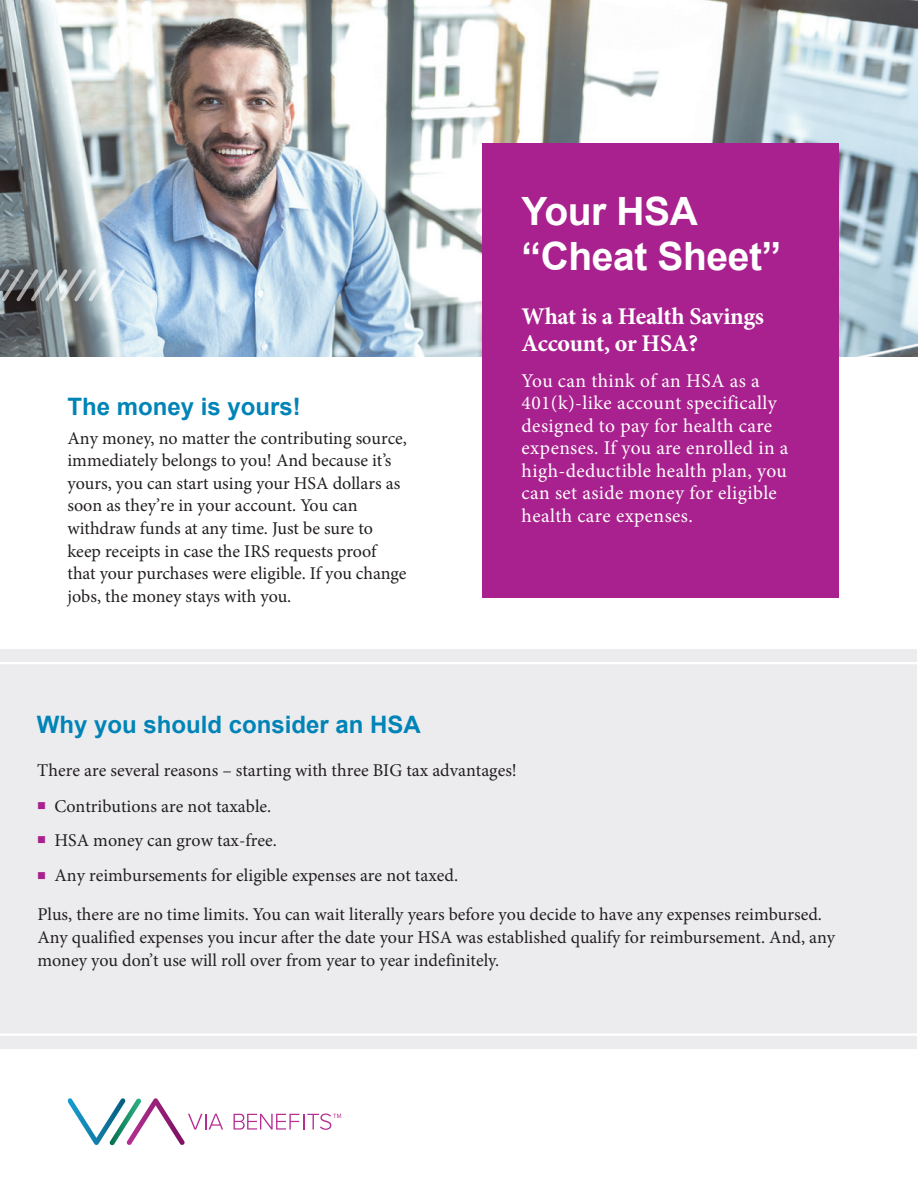
<style>
.page{position:relative;width:918px;height:1188px;background:#fff}
.page>*{position:absolute;margin:0;border:0;box-sizing:border-box;transform-origin:0 0}
.t1{font:700 39px/45px "Arial";letter-spacing:-.01em;color:#fff}
.t2{font:700 24px "Arial";color:#0084b7}
.t3{font:700 24px/27px "Minion Pro";letter-spacing:-.01em;color:#fff}
.t4{font:19.5px/22.5px "Minion Pro";letter-spacing:.02em;color:#fff}
.t5{font:18px/22.5px "Minion Pro";color:#231f20}
.s1{color:#a9218e}
</style>
<div class="page">
<img style="left:0;top:0;width:918px;height:356px">
<div style="left:483px;top:144px;width:356px;height:454px;background:#a9218e"></div>
<div style="left:1px;top:649px;width:916px;height:400px;background:#ececee"></div>
<hr style="left:0;top:662px;width:918px;height:2px;background:#fff">
<hr style="left:0;top:1033px;width:918px;height:3px;background:#fff">
<svg style="left:0;top:268px;width:127px;height:35px;background:#97a1a6"></svg>
<svg style="left:234px;top:1114px;width:107px;height:16px"></svg>
<svg style="left:68px;top:1098px;width:155px;height:47px"></svg>
<h2 class="t2" style="left:68px;top:391px;width:235px">The money is yours!</h2>
<p class="t5" style="left:68px;top:427px;width:341px">Any money, no matter the contributing source, immediately belongs to you! And because it’s yours, you can start using your HSA dollars as soon as they’re in your account. You can withdraw funds at any time. Just be sure to keep receipts in case the IRS requests proof that your purchases were eligible. If you change jobs, the money stays with you.</p>
<h1 class="t1" style="left:522px;top:190px;width:261px">Your HSA “Cheat Sheet”</h1>
<h2 class="t3" style="left:522px;top:302px;width:244px">What is a Health Savings<br>Account, or HSA?</h2>
<p class="t4" style="left:522px;top:369px;width:268px">You can think of an HSA as a<br>401(k)-like account specifically designed to pay for health care expenses. If you are enrolled in a high-deductible health plan, you can set aside money for eligible health care expenses.</p>
<h2 class="t2" style="left:37px;top:708px;width:386px">Why you should consider an HSA</h2>
<p class="t5" style="left:37px;top:759px;width:481px">There are several reasons – starting with three BIG tax advantages!</p>
<p class="t5" style="left:37px;top:795px;width:236px"><span class="s1">■</span> Contributions are not taxable.</p>
<p class="t5" style="left:37px;top:829px;width:241px"><span class="s1">■</span> HSA money can grow tax-free.</p>
<p class="t5" style="left:37px;top:856px;width:786px;line-height:39px"><span class="s1">■</span> Any reimbursements for eligible expenses are not taxed.<br>Plus, there are no time limits. You can wait literally years before you decide to have any expenses reimbursed.</p>
<p class="t5" style="left:37px;top:926px;width:799px">Any qualified expenses you incur after the date your HSA was established qualify for reimbursement. And, any money you don’t use will roll over from year to year indefinitely.</p>
</div>
